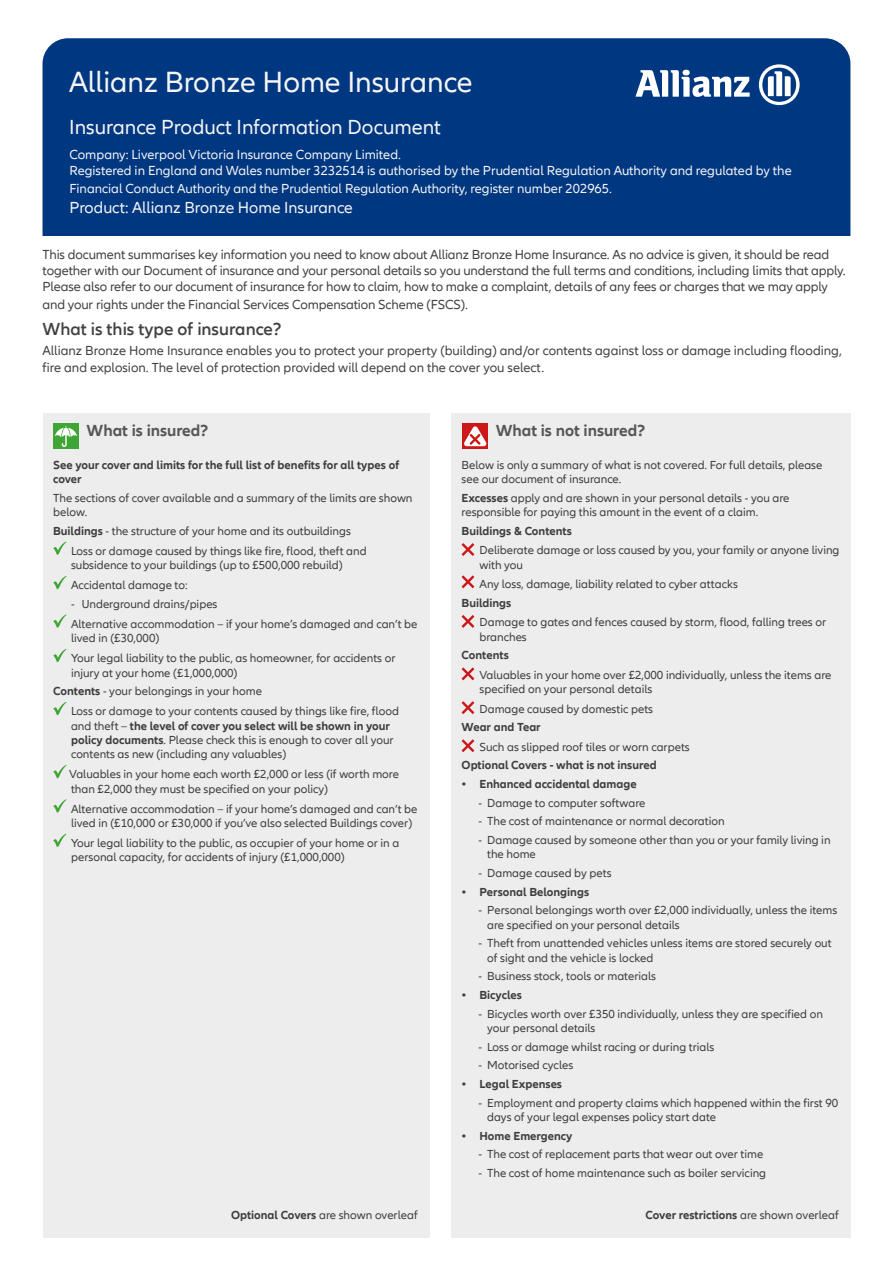
<style>
.page{position:relative;width:893px;height:1263px;background:#fff}
.page>*{position:absolute;margin:0;border:0;box-sizing:border-box;transform-origin:0 0}
.t1{font:30.15px "Allianz Neo";color:#f5f5f5}
.t2{font:21px "Allianz Neo";color:#f5f5f5}
.t3{font:600 18px "Allianz Neo";color:#414141}
.t4{font:16.5px "Allianz Neo";color:#f5f5f5}
.t5{font:700 16.5px "Allianz Neo";color:#575756}
.t6{font:13.5px/16.2px "Allianz Neo";letter-spacing:-.01em;color:#414141}
.t7{font:13.5px/16.2px "Allianz Neo";color:#f5f5f5}
.t8{font:12px/14.4px "Allianz Neo";color:#3d3d3d}
.t9{font:700 12px/14.4px "Allianz Neo";color:#3d3d3d}
.s1{font-weight:700}
.s2{font-weight:400}
</style>
<div class="page">
<div style="left:43px;top:38px;width:807px;height:198px;background:#003781"></div>
<svg style="left:635px;top:70px;width:115px;height:27px"></svg>
<svg style="left:759px;top:64px;width:41px;height:41px"></svg>
<div style="left:43px;top:413px;width:387px;height:825px;background:#ededed"></div>
<div style="left:451px;top:413px;width:399px;height:825px;background:#ededed"></div>
<div style="left:53px;top:423px;width:26px;height:26px;background:#3fa535"></div>
<svg style="left:55px;top:426px;width:22px;height:21px"></svg>
<div style="left:462px;top:423px;width:26px;height:26px;background:linear-gradient(to right,#cd1618,#cd191b)"></div>
<svg style="left:464px;top:426px;width:22px;height:20px"></svg>
<svg style="left:53px;top:541px;width:14px;height:14px"></svg>
<svg style="left:53px;top:576px;width:14px;height:13px"></svg>
<svg style="left:53px;top:614px;width:14px;height:14px"></svg>
<svg style="left:53px;top:649px;width:14px;height:13px"></svg>
<svg style="left:53px;top:702px;width:14px;height:13px"></svg>
<svg style="left:53px;top:765px;width:14px;height:13px"></svg>
<svg style="left:53px;top:799px;width:14px;height:14px"></svg>
<svg style="left:53px;top:834px;width:14px;height:13px"></svg>
<svg style="left:462px;top:543px;width:12px;height:13px"></svg>
<svg style="left:462px;top:575px;width:12px;height:13px"></svg>
<svg style="left:462px;top:615px;width:12px;height:13px"></svg>
<svg style="left:462px;top:667px;width:12px;height:13px"></svg>
<svg style="left:462px;top:701px;width:12px;height:13px"></svg>
<svg style="left:462px;top:739px;width:12px;height:13px"></svg>
<h1 class="t1" style="left:69px;top:65px;width:405px">Allianz Bronze Home Insurance</h1>
<h2 class="t2" style="left:69px;top:115px;width:373px">Insurance Product Information Document</h2>
<p class="t7" style="left:69px;top:147px;width:724px">Company: Liverpool Victoria Insurance Company Limited.<br>Registered in England and Wales number 3232514 is authorised by the Prudential Regulation Authority and regulated by the</p>
<p class="t7" style="left:69px;top:181px;width:544px">Financial Conduct Authority and the Prudential Regulation Authority, register number 202965.</p>
<h3 class="t4" style="left:69px;top:198px;width:285px">Product: Allianz Bronze Home Insurance</h3>
<p class="t6" style="left:43px;top:246px;width:805px">This document summarises key information you need to know about Allianz Bronze Home Insurance. As no advice is given, it should be read together with our Document of insurance and your personal details so you understand the full terms and conditions, including limits that apply.<br>Please also refer to our document of insurance for how to claim, how to make a complaint, details of any fees or charges that we may apply</p>
<p class="t6" style="left:43px;top:297px;width:427px">and your rights under the Financial Services Compensation Scheme (FSCS).</p>
<h3 class="t3" style="left:43px;top:319px;width:240px">What is this type of insurance?</h3>
<p class="t6" style="left:43px;top:343px;width:801px">Allianz Bronze Home Insurance enables you to protect your property (building) and/or contents against loss or damage including flooding, fire and explosion. The level of protection provided will depend on the cover you select.</p>
<h3 class="t5" style="left:87px;top:421px;width:123px">What is insured?</h3>
<p class="t9" style="left:53px;top:458px;width:348px">See your cover and limits for the full list of benefits for all types of cover</p>
<p class="t8" style="left:53px;top:491px;width:361px">The sections of cover available and a summary of the limits are shown below.</p>
<p class="t8" style="left:71px;top:521px;width:297px;line-height:20px;text-indent:-18px"><span class="s1">Buildings</span> - the structure of your home and its outbuildings<br>Loss or damage caused by things like fire, flood, theft and</p>
<p class="t8" style="left:71px;top:556px;width:273px;line-height:20px">subsidence to your buildings (up to £500,000 rebuild)<br>Accidental damage to:</p>
<p class="t8" style="left:71px;top:594px;width:348px;line-height:20px">- Underground drains/pipes<br>Alternative accommodation – if your home’s damaged and can’t be</p>
<p class="t8" style="left:71px;top:629px;width:326px;line-height:20px">lived in (£30,000)<br>Your legal liability to the public, as homeowner, for accidents or</p>
<p class="t8" style="left:53px;top:664px;width:210px;line-height:18.6px;text-align:center">injury at your home (£1,000,000)<br><span class="s1">Contents</span> - your belongings in your home</p>
<p class="t8" style="left:71px;top:704px;width:330px">Loss or damage to your contents caused by things like fire, flood and theft – <span class="s1">the level of cover you select will be shown in your policy documents</span>. Please check this is enough to cover all your contents as new (including any valuables)</p>
<p class="t8" style="left:69px;top:767px;width:331px">Valuables in your home each worth £2,000 or less (if worth more than £2,000 they must be specified on your policy)</p>
<p class="t8" style="left:71px;top:802px;width:348px">Alternative accommodation – if your home’s damaged and can’t be lived in (£10,000 or £30,000 if you’ve also selected Buildings cover)</p>
<p class="t8" style="left:71px;top:836px;width:330px">Your legal liability to the public, as occupier of your home or in a personal capacity, for accidents of injury (£1,000,000)</p>
<h3 class="t5" style="left:496px;top:421px;width:151px">What is not insured?</h3>
<p class="t8" style="left:462px;top:458px;width:362px">Below is only a summary of what is not covered. For full details, please see our document of insurance.</p>
<p class="t8" style="left:462px;top:491px;width:329px"><span class="s1">Excesses</span> apply and are shown in your personal details - you are responsible for paying this amount in the event of a claim.</p>
<p class="t9" style="left:462px;top:524px;width:112px">Buildings &amp; Contents</p>
<p class="t8" style="left:479px;top:543px;width:362px">Deliberate damage or loss caused by you, your family or anyone living with you</p>
<p class="t8" style="left:479px;top:577px;width:260px">Any loss, damage, liability related to cyber attacks</p>
<p class="t9" style="left:462px;top:596px;width:51px">Buildings</p>
<p class="t8" style="left:479px;top:615px;width:348px">Damage to gates and fences caused by storm, flood, falling trees or branches</p>
<p class="t9" style="left:462px;top:648px;width:49px">Contents</p>
<p class="t8" style="left:479px;top:668px;width:353px">Valuables in your home over £2,000 individually, unless the items are specified on your personal details</p>
<p class="t8" style="left:479px;top:702px;width:175px">Damage caused by domestic pets</p>
<p class="t9" style="left:462px;top:720px;width:81px">Wear and Tear</p>
<p class="t8" style="left:479px;top:740px;width:212px">Such as slipped roof tiles or worn carpets</p>
<p class="t9" style="left:462px;top:758px;width:196px">Optional Covers - what is not insured</p>
<p class="t9" style="left:462px;top:777px;width:177px">• Enhanced accidental damage</p>
<p class="t8" style="left:479px;top:796px;width:168px">- Damage to computer software</p>
<p class="t8" style="left:479px;top:814px;width:248px">- The cost of maintenance or normal decoration</p>
<p class="t8" style="left:487px;top:833px;width:345px;text-indent:-9px">- Damage caused by someone other than you or your family living in the home</p>
<p class="t8" style="left:479px;top:866px;width:134px">- Damage caused by pets</p>
<p class="t9" style="left:462px;top:885px;width:129px">• Personal Belongings</p>
<p class="t8" style="left:487px;top:903px;width:352px;text-indent:-9px">- Personal belongings worth over £2,000 individually, unless the items are specified on your personal details</p>
<p class="t8" style="left:487px;top:936px;width:346px;text-indent:-9px">- Theft from unattended vehicles unless items are stored securely out of sight and the vehicle is locked</p>
<p class="t8" style="left:479px;top:969px;width:179px">- Business stock, tools or materials</p>
<p class="t9" style="left:462px;top:988px;width:62px">• Bicycles</p>
<p class="t8" style="left:487px;top:1007px;width:337px;text-indent:-9px">- Bicycles worth over £350 individually, unless they are specified on your personal details</p>
<p class="t8" style="left:479px;top:1040px;width:237px">- Loss or damage whilst racing or during trials</p>
<p class="t8" style="left:479px;top:1058px;width:96px">- Motorised cycles</p>
<p class="t9" style="left:462px;top:1077px;width:102px">• Legal Expenses</p>
<p class="t8" style="left:487px;top:1096px;width:353px;text-indent:-9px">- Employment and property claims which happened within the first 90 days of your legal expenses policy start date</p>
<p class="t9" style="left:462px;top:1129px;width:112px">• Home Emergency</p>
<p class="t8" style="left:479px;top:1147px;width:286px">- The cost of replacement parts that wear out over time</p>
<p class="t8" style="left:479px;top:1166px;width:289px">- The cost of home maintenance such as boiler servicing</p>
<p class="t8" style="left:231px;top:1208px;width:188px"><span class="s1">Optional Covers</span> are shown overleaf</p>
<p class="t9" style="left:645px;top:1208px;width:195px">Cover restrictions <span class="s2">are shown overleaf</span></p>
</div>
